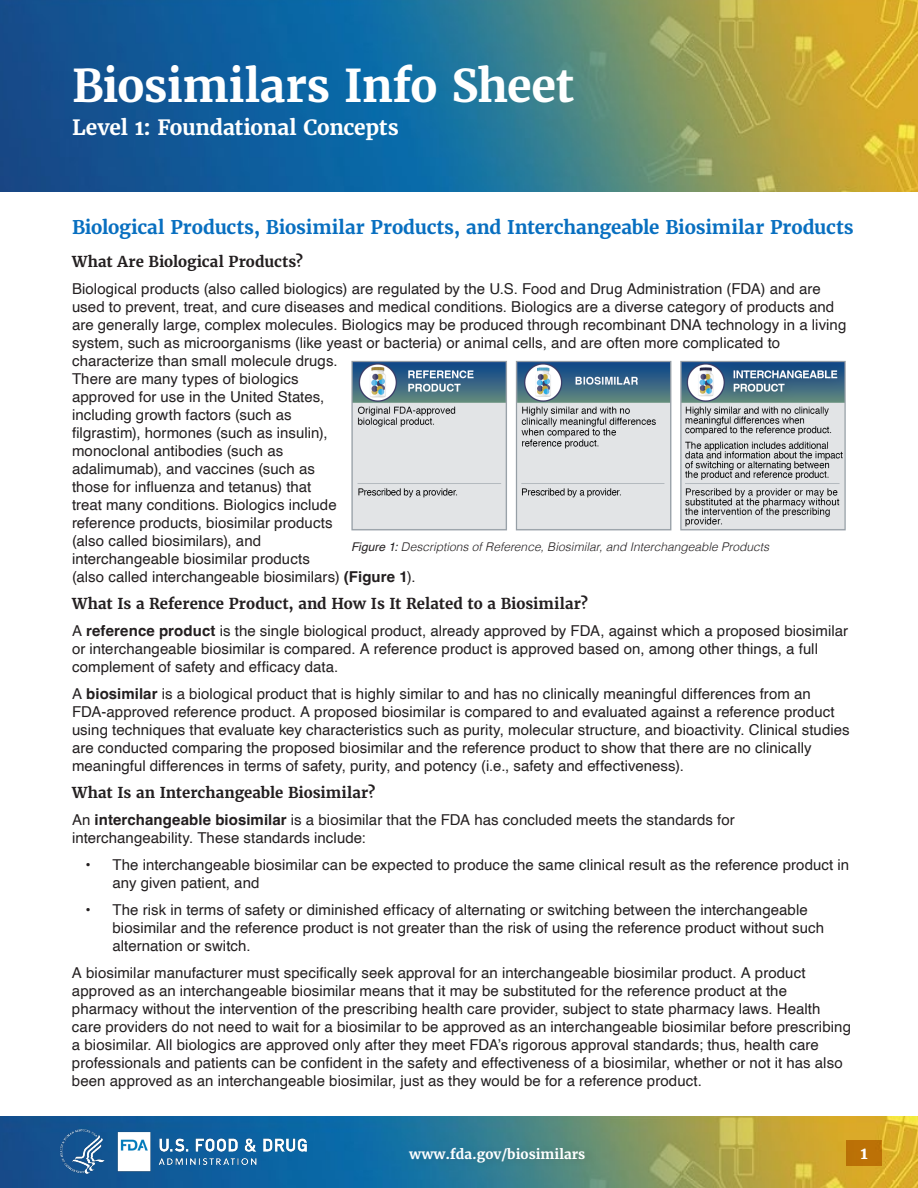
<style>
.page{position:relative;width:918px;height:1188px;background:#fff}
.page>*{position:absolute;margin:0;border:0;box-sizing:border-box;transform-origin:0 0}
.t1{font:700 45px "Merriweather";letter-spacing:-.015em;color:#fff}
.t2{font:700 21px "Merriweather";letter-spacing:-.01em;color:#fff}
.t3{font:700 18.75px "Merriweather";letter-spacing:-.005em;color:#086fc0}
.t4{font:700 16.5px "Merriweather";color:#fff}
.t5{font:15px/18px "Helvetica";letter-spacing:.005em;color:#231f20}
.t6{font:700 15px "Merriweather";color:#231f20}
.t7{font:700 13.5px "Merriweather";color:#fff}
.t8{font:italic 300 12px "Helvetica";color:#231f20}
.s1{font-weight:700}
.s2{font-weight:400}
</style>
<div class="page">
<img style="left:0;top:1116px;width:918px;height:72px">
<div style="left:846px;top:1141px;width:36px;height:25px;background:#bc7106"></div>
<img style="left:0;top:0;width:918px;height:191px">
<img style="left:54px;top:1122px;width:260px;height:60px">
<div style="left:409px;top:1141px;width:190px;height:30px;background:#231f20;opacity:.12"></div>
<img style="left:351px;top:361px;width:494px;height:169px">
<h1 class="t1" style="left:72px;top:57px;width:504px">Biosimilars Info Sheet</h1>
<h1 class="t2" style="left:72px;top:114px;width:328px">Level 1: Foundational Concepts</h1>
<h2 class="t3" style="left:72px;top:215px;width:783px">Biological Products, Biosimilar Products, and Interchangeable Biosimilar Products</h2>
<h3 class="t6" style="left:72px;top:252px;width:233px">What Are Biological Products?</h3>
<p class="t5" style="left:72px;top:280px;width:776px">Biological products (also called biologics) are regulated by the U.S. Food and Drug Administration (FDA) and are used to prevent, treat, and cure diseases and medical conditions. Biologics are a diverse category of products and are generally large, complex molecules. Biologics may be produced through recombinant DNA technology in a living system, such as microorganisms (like yeast or bacteria) or animal cells, and are often more complicated to characterize than small molecule drugs.<br>There are many types of biologics<br>approved for use in the United States,<br>including growth factors (such as<br>filgrastim), hormones (such as insulin),<br>monoclonal antibodies (such as<br>adalimumab), and vaccines (such as<br>those for influenza and tetanus) that<br>treat many conditions. Biologics include<br>reference products, biosimilar products<br>(also called biosimilars), and<br>interchangeable biosimilar products<br>(also called interchangeable biosimilars) <span class="s1">(Figure 1</span>).</p>
<h3 class="t6" style="left:72px;top:594px;width:518px">What Is a Reference Product, and How Is It Related to a Biosimilar?</h3>
<p class="t5" style="left:72px;top:622px;width:778px">A <span class="s1">reference product</span> is the single biological product, already approved by FDA, against which a proposed biosimilar or interchangeable biosimilar is compared. A reference product is approved based on, among other things, a full complement of safety and efficacy data.</p>
<p class="t5" style="left:72px;top:685px;width:779px">A <span class="s1">biosimilar</span> is a biological product that is highly similar to and has no clinically meaningful differences from an FDA-approved reference product. A proposed biosimilar is compared to and evaluated against a reference product using techniques that evaluate key characteristics such as purity, molecular structure, and bioactivity. Clinical studies are conducted comparing the proposed biosimilar and the reference product to show that there are no clinically meaningful differences in terms of safety, purity, and potency (i.e., safety and effectiveness).</p>
<h3 class="t6" style="left:72px;top:783px;width:305px">What Is an Interchangeable Biosimilar?</h3>
<p class="t5" style="left:72px;top:811px;width:664px">An <span class="s1">interchangeable biosimilar</span> is a biosimilar that the FDA has concluded meets the standards for interchangeability. These standards include:</p>
<p class="t5" style="left:112px;top:856px;width:738px;text-indent:-27px">• The interchangeable biosimilar can be expected to produce the same clinical result as the reference product in any given patient, and</p>
<p class="t5" style="left:112px;top:901px;width:713px;text-indent:-27px">• The risk in terms of safety or diminished efficacy of alternating or switching between the interchangeable biosimilar and the reference product is not greater than the risk of using the reference product without such alternation or switch.</p>
<p class="t5" style="left:72px;top:964px;width:781px">A biosimilar manufacturer must specifically seek approval for an interchangeable biosimilar product. A product approved as an interchangeable biosimilar means that it may be substituted for the reference product at the pharmacy without the intervention of the prescribing health care provider, subject to state pharmacy laws. Health care providers do not need to wait for a biosimilar to be approved as an interchangeable biosimilar before prescribing a biosimilar. All biologics are approved only after they meet FDA’s rigorous approval standards; thus, health care professionals and patients can be confident in the safety and effectiveness of a biosimilar, whether or not it has also been approved as an interchangeable biosimilar, just as they would be for a reference product.</p>
<p class="t8" style="left:351px;top:537px;width:420px"><span class="s2">Figure 1:</span> Descriptions of Reference, Biosimilar, and Interchangeable Products</p>
<p class="t7" style="left:409px;top:1146px;width:177px">www.fda.gov/biosimilars</p>
<p class="t4" style="left:860px;top:1142px;width:9px">1</p>
</div>
